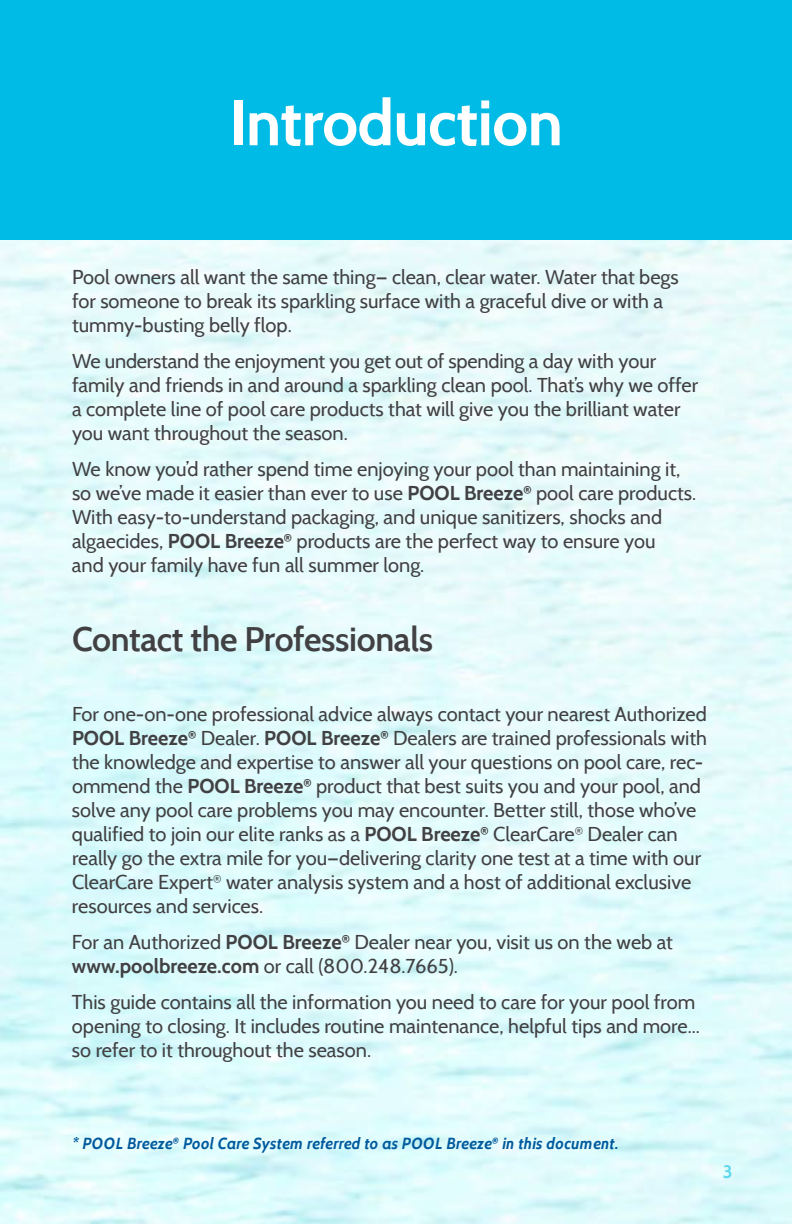
<style>
.page{position:relative;width:792px;height:1224px;background:#fff}
.page>*{position:absolute;margin:0;border:0;box-sizing:border-box;transform-origin:0 0}
.t1{font:700 64px "Cabin";letter-spacing:-.01em;color:#fff}
.t2{font:600 34px "Cabin";letter-spacing:-.01em;color:#414042}
.t3{font:20px/24px "Cabin";color:#414042}
.t4{font:700 18px "Cabin";color:#00bbe5}
.t5{font:italic 700 16px "Cabin";color:#005a9c}
.s1{font-weight:700}
</style>
<div class="page">
<img style="left:0;top:239px;width:792px;height:985px">
<div style="left:0;top:0;width:792px;height:239px;background:#00bbe5"></div>
<h1 class="t1" style="left:229px;top:84px;width:335px">Introduction</h1>
<p class="t3" style="left:72px;top:265px;width:608px">Pool owners all want the same thing— clean, clear water. Water that begs for someone to break its sparkling surface with a graceful dive or with a tummy-busting belly flop.</p>
<p class="t3" style="left:72px;top:349px;width:628px">We understand the enjoyment you get out of spending a day with your family and friends in and around a sparkling clean pool. That’s why we offer a complete line of pool care products that will give you the brilliant water you want throughout the season.</p>
<p class="t3" style="left:72px;top:457px;width:626px">We know you’d rather spend time enjoying your pool than maintaining it, so we’ve made it easier than ever to use <span class="s1">POOL Breeze</span><sup>®</sup> pool care products.<br>With easy-to-understand packaging, and unique sanitizers, shocks and algaecides, <span class="s1">POOL Breeze</span><sup>®</sup> products are the perfect way to ensure you<br>and your family have fun all summer long.</p>
<h2 class="t2" style="left:72px;top:619px;width:363px">Contact the Professionals</h2>
<p class="t3" style="left:72px;top:702px;width:637px">For one-on-one professional advice always contact your nearest Authorized <span class="s1">POOL Breeze</span><sup>®</sup> Dealer. <span class="s1">POOL Breeze</span><sup>®</sup> Dealers are trained professionals with the knowledge and expertise to answer all your questions on pool care, rec&shy;ommend the <span class="s1">POOL Breeze</span><sup>®</sup> product that best suits you and your pool, and solve any pool care problems you may encounter. Better still, those who’ve qualified to join our elite ranks as a <span class="s1">POOL Breeze</span><sup>®</sup> ClearCare<sup>®</sup> Dealer can really go the extra mile for you—delivering clarity one test at a time with our ClearCare Expert<sup>®</sup> water analysis system and a host of additional exclusive resources and services.</p>
<p class="t3" style="left:72px;top:930px;width:603px">For an Authorized <span class="s1">POOL Breeze</span><sup>®</sup> Dealer near you, visit us on the web at <span class="s1">www.poolbreeze.com</span> or call (800.248.7665).</p>
<p class="t3" style="left:72px;top:990px;width:629px">This guide contains all the information you need to care for your pool from opening to closing. It includes routine maintenance, helpful tips and more... so refer to it throughout the season.</p>
<p class="t5" style="left:72px;top:1134px;width:548px">* POOL Breeze<sup>®</sup> Pool Care System referred to as POOL Breeze<sup>®</sup> in this document.</p>
<p class="t4" style="left:723px;top:1160px;width:11px">3</p>
</div>
